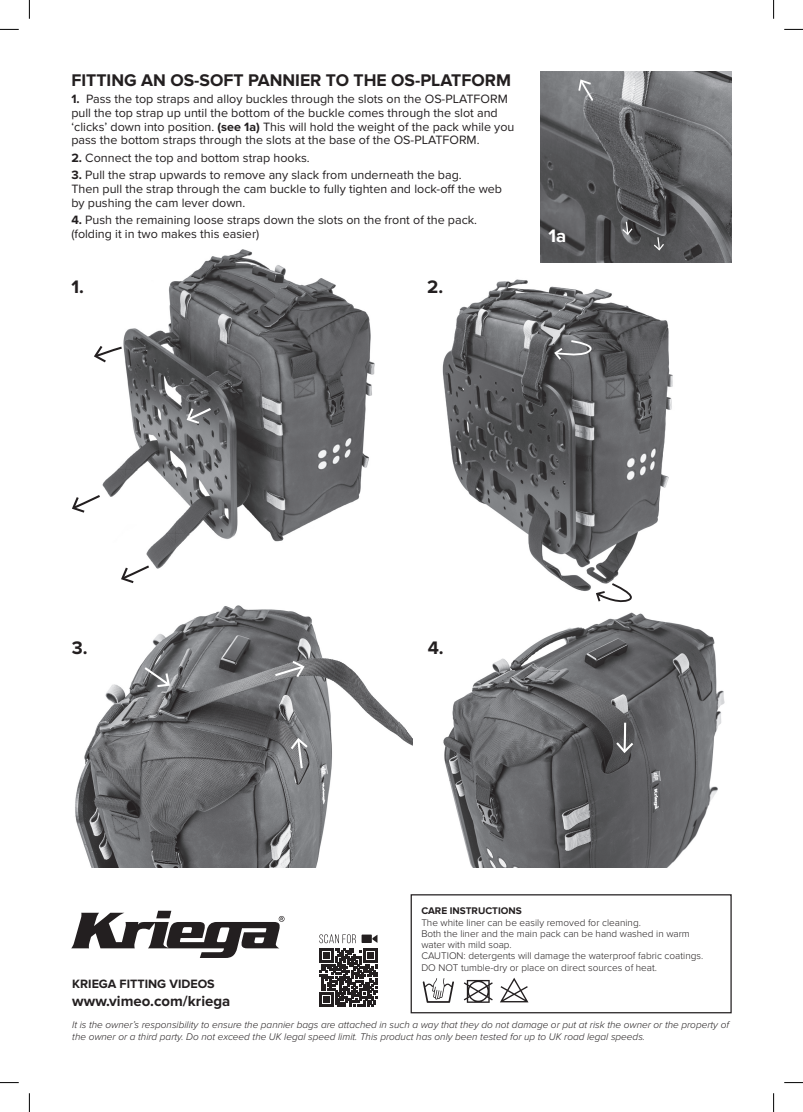
<style>
.page{position:relative;width:803px;height:1112px;background:#fff}
.page>*{position:absolute;margin:0;border:0;box-sizing:border-box;transform-origin:0 0}
.t1{font:700 18.75px "Proxima Nova";color:#231f20}
.t2{font:700 18.75px "Proxima Nova";color:#fff}
.t3{font:700 17.5px "Proxima Nova";color:#231f20}
.t4{font:700 15px "Proxima Nova";color:#231f20}
.t5{font:12.5px/13.8px "Proxima Nova";color:#231f20}
.t6{font:700 12.5px "Proxima Nova";color:#231f20}
.t7{font:italic 300 10px/11.2px "Proxima Nova";color:#231f20}
.t8{font:300 10px/11.2px "Proxima Nova";color:#231f20}
.t9{font:700 10px "Proxima Nova";color:#231f20}
.s1{font-weight:700}
</style>
<div class="page">
<img style="left:82px;top:249px;width:293px;height:320px">
<img style="left:75px;top:583px;width:338px;height:284px">
<img style="left:401px;top:261px;width:318px;height:341px">
<svg style="left:464px;top:979px;width:29px;height:23px"></svg>
<svg style="left:500px;top:977px;width:28px;height:25px"></svg>
<svg style="left:423px;top:978px;width:31px;height:24px"></svg>
<div style="left:362px;top:934px;width:10px;height:8px;background:#231f20"></div>
<svg style="left:372px;top:935px;width:5px;height:7px"></svg>
<svg style="left:319px;top:934px;width:37px;height:8px"></svg>
<svg style="left:319px;top:948px;width:59px;height:58px"></svg>
<div style="left:411px;top:894px;width:321px;height:119px;border:1px solid #231f20"></div>
<img style="left:443px;top:612px;width:282px;height:255px">
<svg style="left:616px;top:722px;width:17px;height:31px"></svg>
<svg style="left:275px;top:660px;width:30px;height:17px"></svg>
<svg style="left:145px;top:667px;width:25px;height:20px"></svg>
<svg style="left:121px;top:565px;width:28px;height:18px"></svg>
<svg style="left:72px;top:495px;width:28px;height:17px"></svg>
<svg style="left:94px;top:346px;width:28px;height:16px"></svg>
<svg style="left:187px;top:408px;width:24px;height:16px"></svg>
<svg style="left:595px;top:582px;width:45px;height:21px"></svg>
<svg style="left:553px;top:339px;width:47px;height:23px"></svg>
<svg style="left:71px;top:910px;width:213px;height:47px"></svg>
<svg style="left:291px;top:737px;width:17px;height:31px"></svg>
<img style="left:541px;top:72px;width:190px;height:190px">
<svg style="left:578px;top:79px;width:15px;height:22px"></svg>
<svg style="left:652px;top:236px;width:13px;height:15px"></svg>
<svg style="left:621px;top:220px;width:13px;height:16px"></svg>
<svg style="left:0;top:29px;width:19px;height:1px"></svg>
<svg style="left:784px;top:29px;width:19px;height:1px"></svg>
<svg style="left:0;top:1082px;width:19px;height:1px"></svg>
<svg style="left:784px;top:1082px;width:19px;height:1px"></svg>
<svg style="left:29px;top:0;width:1px;height:19px"></svg>
<svg style="left:29px;top:1093px;width:1px;height:18px"></svg>
<svg style="left:773px;top:0;width:1px;height:19px"></svg>
<svg style="left:773px;top:1093px;width:1px;height:18px"></svg>
<h2 class="t3" style="left:71px;top:70px;width:441px">FITTING AN OS-SOFT PANNIER TO THE OS-PLATFORM</h2>
<p class="t5" style="left:71px;top:92px;width:444px"><span class="s1">1.</span> Pass the top straps and alloy buckles through the slots on the OS-PLATFORM pull the top strap up until the bottom of the buckle comes through the slot and ‘clicks’ down into position. <span class="s1">(see 1a)</span> This will hold the weight of the pack while you pass the bottom straps through the slots at the base of the OS-PLATFORM.</p>
<p class="t5" style="left:71px;top:151px;width:240px"><span class="s1">2.</span> Connect the top and bottom strap hooks.</p>
<p class="t5" style="left:71px;top:168px;width:432px"><span class="s1">3.</span> Pull the strap upwards to remove any slack from underneath the bag.<br>Then pull the strap through the cam buckle to fully tighten and lock-off the web by pushing the cam lever down.</p>
<p class="t5" style="left:71px;top:213px;width:407px"><span class="s1">4.</span> Push the remaining loose straps down the slots on the front of the pack. (folding it in two makes this easier)</p>
<h1 class="t1" style="left:71px;top:276px;width:14px">1.</h1>
<h1 class="t1" style="left:427px;top:276px;width:18px">2.</h1>
<h1 class="t2" style="left:548px;top:225px;width:19px">1a</h1>
<h1 class="t1" style="left:72px;top:637px;width:17px">3.</h1>
<h1 class="t1" style="left:428px;top:637px;width:17px">4.</h1>
<p class="t9" style="left:421px;top:905px;width:102px">CARE INSTRUCTIONS</p>
<p class="t8" style="left:421px;top:916px;width:283px">The white liner can be easily removed for cleaning.<br>Both the liner and the main pack can be hand washed in warm water with mild soap.<br>CAUTION: detergents will damage the waterproof fabric coatings.<br>DO NOT tumble-dry or place on direct sources of heat.</p>
<p class="t6" style="left:72px;top:976px;width:144px">KRIEGA FITTING VIDEOS</p>
<p class="t4" style="left:72px;top:992px;width:160px">www.vimeo.com/kriega</p>
<p class="t7" style="left:72px;top:1019px;width:658px">It is the owner’s responsibility to ensure the pannier bags are attached in such a way that they do not damage or put at risk the owner or the property of the owner or a third party. Do not exceed the UK legal speed limit. This product has only been tested for up to UK road legal speeds.</p>
</div>
